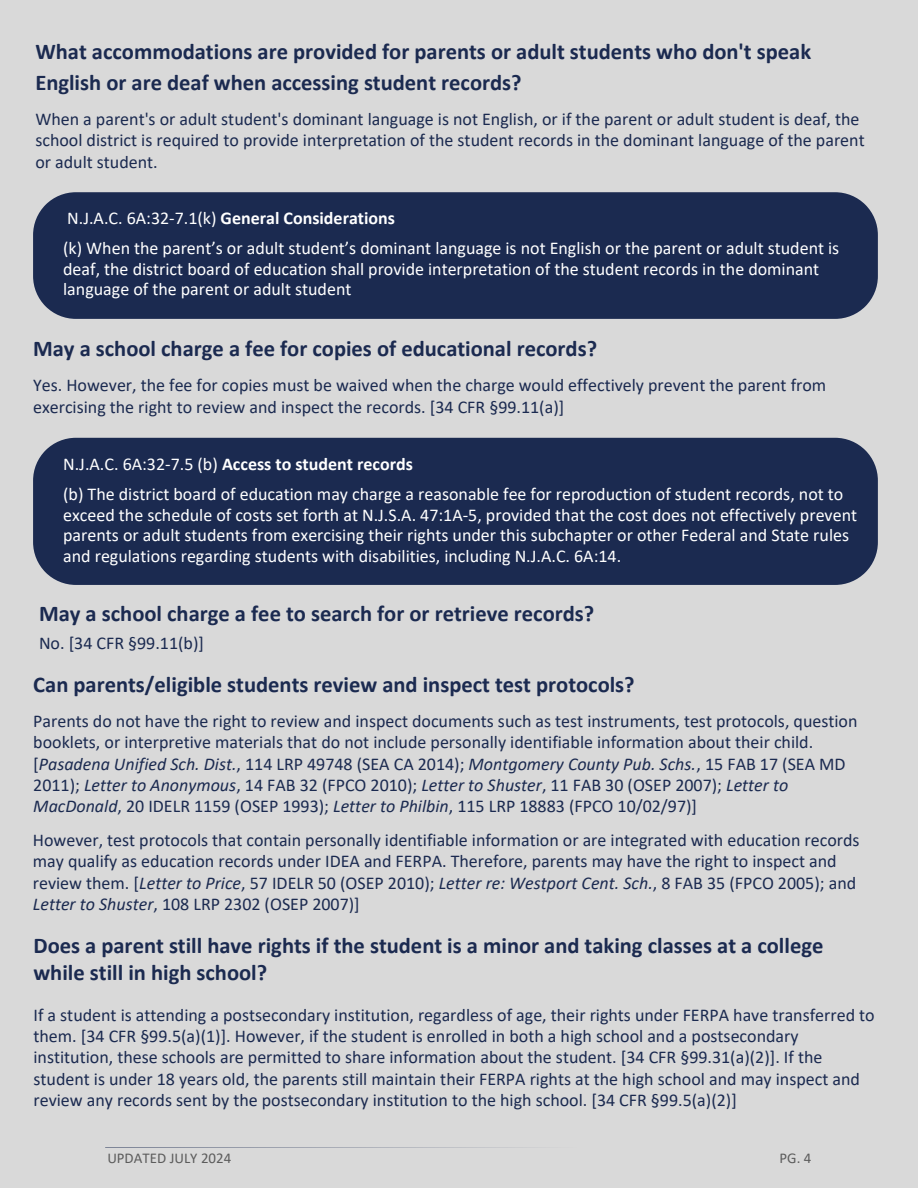
<style>
.page{position:relative;width:918px;height:1188px;background:#d9d9d9}
.page>*{position:absolute;margin:0;border:0;box-sizing:border-box;transform-origin:0 0}
.t1{font:700 22.5px/31.5px "Calibri";color:#1b2a50}
.t2{font:18px/21.5px "Calibri";color:#1b2a50}
.t3{font:18px/20.5px "Calibri";color:#fff}
.t4{font:700 18px "Calibri";color:#fff}
.t5{font:15px "Calibri";color:#5c5c5c}
.s1{font-weight:400}
.s2{font-style:italic}
</style>
<div class="page">
<div style="left:33px;top:438px;width:845px;height:147px;background:#1b2a50"></div>
<div style="left:33px;top:192px;width:845px;height:127px;background:#1b2a50"></div>
<svg style="left:105px;top:1147px;width:422px;height:1px"></svg>
<h3 class="t1" style="left:35px;top:37px;width:777px">What accommodations are provided for parents or adult students who don't speak<br>English or are deaf when accessing student records?</h3>
<p class="t2" style="left:35px;top:110px;width:831px">When a parent's or adult student's dominant language is not English, or if the parent or adult student is deaf, the school district is required to provide interpretation of the student records in the dominant language of the parent or adult student.</p>
<h4 class="t4" style="left:67px;top:210px;width:329px"><span class="s1">N.J.A.C. 6A:32-7.1(k)</span> General Considerations</h4>
<p class="t3" style="left:63px;top:240px;width:778px">(k) When the parent’s or adult student’s dominant language is not English or the parent or adult student is deaf, the district board of education shall provide interpretation of the student records in the dominant language of the parent or adult student</p>
<h3 class="t1" style="left:33px;top:335px;width:566px">May a school charge a fee for copies of educational records?</h3>
<p class="t2" style="left:33px;top:375px;width:795px;line-height:22px">Yes. However, the fee for copies must be waived when the charge would effectively prevent the parent from exercising the right to review and inspect the records. [34 CFR §99.11(a)]</p>
<h4 class="t4" style="left:63px;top:456px;width:351px"><span class="s1">N.J.A.C. 6A:32-7.5 (b)</span> Access to student records</h4>
<p class="t3" style="left:63px;top:485px;width:795px">(b) The district board of education may charge a reasonable fee for reproduction of student records, not to exceed the schedule of costs set forth at N.J.S.A. 47:1A-5, provided that the cost does not effectively prevent parents or adult students from exercising their rights under this subchapter or other Federal and State rules and regulations regarding students with disabilities, including N.J.A.C. 6A:14.</p>
<h3 class="t1" style="left:39px;top:599px;width:557px">May a school charge a fee to search for or retrieve records?</h3>
<p class="t2" style="left:39px;top:634px;width:166px">No. [34 CFR §99.11(b)]</p>
<h3 class="t1" style="left:33px;top:671px;width:603px">Can parents/eligible students review and inspect test protocols?</h3>
<p class="t2" style="left:33px;top:711px;width:826px">Parents do not have the right to review and inspect documents such as test instruments, test protocols, question booklets, or interpretive materials that do not include personally identifiable information about their child. [<span class="s2">Pasadena Unified Sch. Dist.</span>, 114 LRP 49748 (SEA CA 2014); <span class="s2">Montgomery County Pub. Schs.</span>, 15 FAB 17 (SEA MD 2011); <span class="s2">Letter to Anonymous</span>, 14 FAB 32 (FPCO 2010); <span class="s2">Letter to Shuster</span>, 11 FAB 30 (OSEP 2007); <span class="s2">Letter to MacDonald</span>, 20 IDELR 1159 (OSEP 1993); <span class="s2">Letter to Philbin</span>, 115 LRP 18883 (FPCO 10/02/97)]</p>
<p class="t2" style="left:33px;top:831px;width:828px">However, test protocols that contain personally identifiable information or are integrated with education records may qualify as education records under IDEA and FERPA. Therefore, parents may have the right to inspect and review them. [<span class="s2">Letter to Price</span>, 57 IDELR 50 (OSEP 2010); <span class="s2">Letter re: Westport Cent. Sch.</span>, 8 FAB 35 (FPCO 2005); and <span class="s2">Letter to Shuster</span>, 108 LRP 2302 (OSEP 2007)]</p>
<h3 class="t1" style="left:34px;top:934px;width:791px;line-height:27.2px">Does a parent still have rights if the student is a minor and taking classes at a college while still in high school?</h3>
<p class="t2" style="left:34px;top:1005px;width:843px">If a student is attending a postsecondary institution, regardless of age, their rights under FERPA have transferred to them. [34 CFR §99.5(a)(1)]. However, if the student is enrolled in both a high school and a postsecondary institution, these schools are permitted to share information about the student. [34 CFR §99.31(a)(2)]. If the student is under 18 years old, the parents still maintain their FERPA rights at the high school and may inspect and review any records sent by the postsecondary institution to the high school. [34 CFR §99.5(a)(2)]</p>
<p class="t5" style="left:107px;top:1151px;width:125px">UPDATED JULY 2024</p>
<p class="t5" style="left:780px;top:1151px;width:33px">PG. 4</p>
</div>
